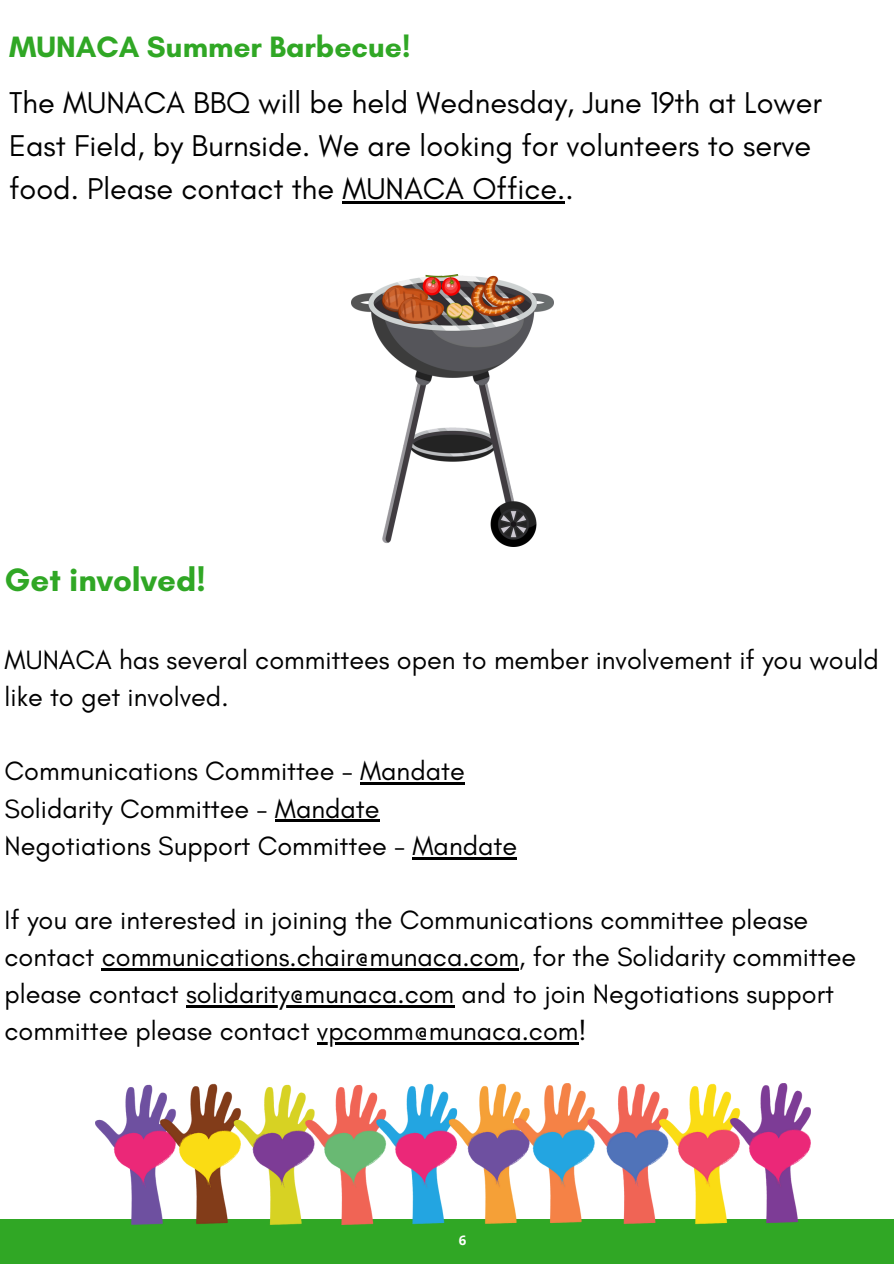
<style>
.page{position:relative;width:894px;height:1264px;background:#fff}
.page>*{position:absolute;margin:0;border:0;box-sizing:border-box;transform-origin:0 0}
.t1{font:700 33px "Glacial Indifference";color:#30a725}
.t2{font:30.6px/42.8px "Glacial Indifference";color:#000}
.t3{font:700 30px "Glacial Indifference";color:#30a725}
.t4{font:27px/37.2px "Glacial Indifference";color:#000}
.t5{font:700 13.2px "Open Sans";color:#fff}
</style>
<div class="page">
<div style="left:0;top:1219px;width:893px;height:44px;background:#30a725"></div>
<img style="left:95px;top:1083px;width:715px;height:140px">
<hr style="left:360px;top:782px;width:104px;height:3px;background:#000">
<hr style="left:275px;top:819px;width:104px;height:3px;background:#000">
<hr style="left:412px;top:857px;width:105px;height:2px;background:#000">
<hr style="left:102px;top:968px;width:417px;height:2px;background:#000">
<hr style="left:186px;top:1005px;width:268px;height:2px;background:#000">
<hr style="left:317px;top:1042px;width:261px;height:2px;background:#000">
<img style="left:351px;top:274px;width:202px;height:273px">
<hr style="left:342px;top:201px;width:223px;height:2px;background:#000">
<p class="t3" style="left:9px;top:29px;width:403px">MUNACA Summer Barbecue!</p>
<p class="t2" style="left:9px;top:81px;width:814px">The MUNACA BBQ will be held Wednesday, June 19th at Lower<br>East Field, by Burnside. We are looking for volunteers to serve food. Please contact the MUNACA Office..</p>
<p class="t1" style="left:5px;top:560px;width:202px">Get involved!</p>
<h1 class="t4" style="left:5px;top:641px;width:875px">MUNACA has several committees open to member involvement if you would like to get involved.</h1>
<p class="t4" style="left:5px;top:752px;width:461px">Communications Committee - Mandate</p>
<p class="t4" style="left:5px;top:789px;width:376px">Solidarity Committee - Mandate</p>
<p class="t4" style="left:5px;top:826px;width:514px">Negotiations Support Committee - Mandate</p>
<p class="t4" style="left:5px;top:900px;width:852px">If you are interested in joining the Communications committee please contact communications.chair@munaca.com, for the Solidarity committee please contact solidarity@munaca.com and to join Negotiations support</p>
<p class="t4" style="left:5px;top:1012px;width:583px">committee please contact vpcomm@munaca.com!</p>
<h2 class="t5" style="left:459px;top:1231px;width:9px">6</h2>
</div>
